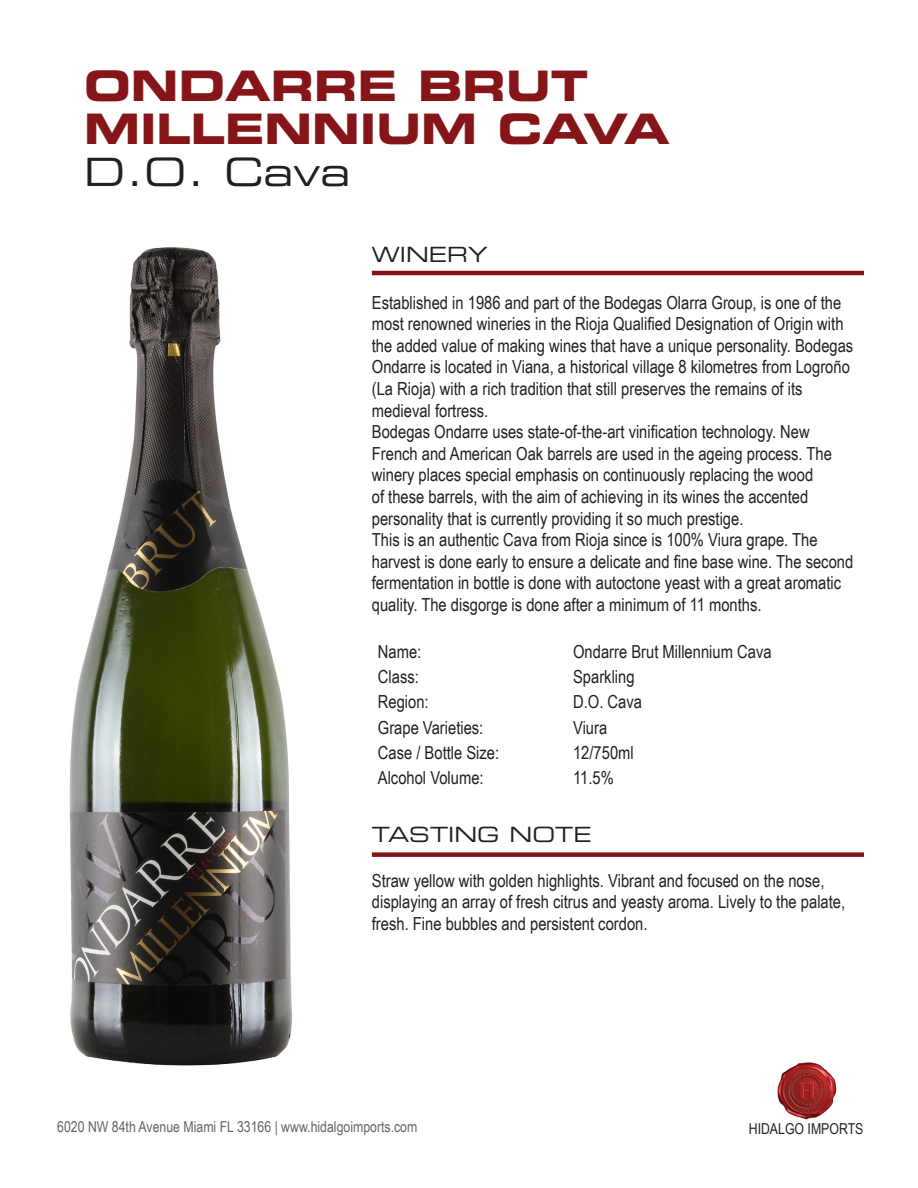
<style>
.page{position:relative;width:918px;height:1188px;background:#fff}
.page>*{position:absolute;margin:0;border:0;box-sizing:border-box;transform-origin:0 0}
.t1{font:42px/43.5px "Eurostile LT Std Bold Ex 2";color:#851518}
.t2{font:39px "Eurostile LT Std Ex 2";color:#231f20}
.t3{font:21px "Eurostile LT Std Ex 2";color:#231f20}
.t4{font:18px/21.6px "Arial Narrow";color:#231f20}
.t5{font:15px "Arial Narrow";color:#231f20}
</style>
<div class="page">
<img style="left:69px;top:247px;width:223px;height:819px">
<img style="left:777px;top:1062px;width:60px;height:58px">
<div style="left:372px;top:852px;width:492px;height:5px;background:#821416"></div>
<hr style="left:372px;top:271px;width:492px;height:4px;background:#821416">
<p class="t1" style="left:84px;top:63px;width:587px">ONDARRE BRUT<br>MILLENNIUM CAVA</p>
<p class="t2" style="left:84px;top:146px;width:268px">D.O. Cava</p>
<p class="t3" style="left:372px;top:240px;width:118px">WINERY</p>
<p class="t4" style="left:372px;top:291px;width:471px">Established in 1986 and part of the Bodegas Olarra Group, is one of the</p>
<p class="t4" style="left:372px;top:312px;width:473px">most renowned wineries in the Rioja Qualified Designation of Origin with</p>
<p class="t4" style="left:372px;top:334px;width:483px">the added value of making wines that have a unique personality. Bodegas</p>
<p class="t4" style="left:372px;top:356px;width:480px">Ondarre is located in Viana, a historical village 8 kilometres from Logroño</p>
<p class="t4" style="left:372px;top:377px;width:432px">(La Rioja) with a rich tradition that still preserves the remains of its</p>
<p class="t4" style="left:372px;top:399px;width:118px">medieval fortress.</p>
<p class="t4" style="left:372px;top:420px;width:439px">Bodegas Ondarre uses state-of-the-art vinification technology. New</p>
<p class="t4" style="left:372px;top:442px;width:462px">French and American Oak barrels are used in the ageing process. The</p>
<p class="t4" style="left:372px;top:464px;width:443px">winery places special emphasis on continuously replacing the wood</p>
<p class="t4" style="left:372px;top:485px;width:438px">of these barrels, with the aim of achieving in its wines the accented</p>
<p class="t4" style="left:372px;top:507px;width:373px">personality that is currently providing it so much prestige.</p>
<p class="t4" style="left:372px;top:528px;width:447px">This is an authentic Cava from Rioja since is 100% Viura grape. The</p>
<p class="t4" style="left:372px;top:550px;width:483px">harvest is done early to ensure a delicate and fine base wine. The second</p>
<p class="t4" style="left:372px;top:572px;width:471px">fermentation in bottle is done with autoctone yeast with a great aromatic</p>
<p class="t4" style="left:372px;top:593px;width:391px">quality. The disgorge is done after a minimum of 11 months.</p>
<p class="t4" style="left:378px;top:640px;width:45px">Name:</p>
<p class="t4" style="left:573px;top:640px;width:200px">Ondarre Brut Millennium Cava</p>
<p class="t4" style="left:378px;top:666px;width:43px">Class:</p>
<p class="t4" style="left:573px;top:666px;width:63px">Sparkling</p>
<p class="t4" style="left:378px;top:691px;width:52px">Region:</p>
<p class="t4" style="left:573px;top:691px;width:70px">D.O. Cava</p>
<p class="t4" style="left:378px;top:716px;width:107px">Grape Varieties:</p>
<p class="t4" style="left:573px;top:716px;width:36px">Viura</p>
<p class="t4" style="left:378px;top:741px;width:123px">Case / Bottle Size:</p>
<p class="t4" style="left:573px;top:741px;width:62px">12/750ml</p>
<p class="t4" style="left:378px;top:766px;width:107px">Alcohol Volume:</p>
<p class="t4" style="left:573px;top:766px;width:42px">11.5%</p>
<p class="t3" style="left:372px;top:820px;width:221px">TASTING NOTE</p>
<p class="t4" style="left:372px;top:869px;width:475px">Straw yellow with golden highlights. Vibrant and focused on the nose, displaying an array of fresh citrus and yeasty aroma. Lively to the palate, fresh. Fine bubbles and persistent cordon.</p>
<p class="t5" style="left:57px;top:1116px;width:362px">6020 NW 84th Avenue Miami FL 33166 | www.hidalgoimports.com</p>
<p class="t5" style="left:749px;top:1118px;width:116px">HIDALGO IMPORTS</p>
</div>
